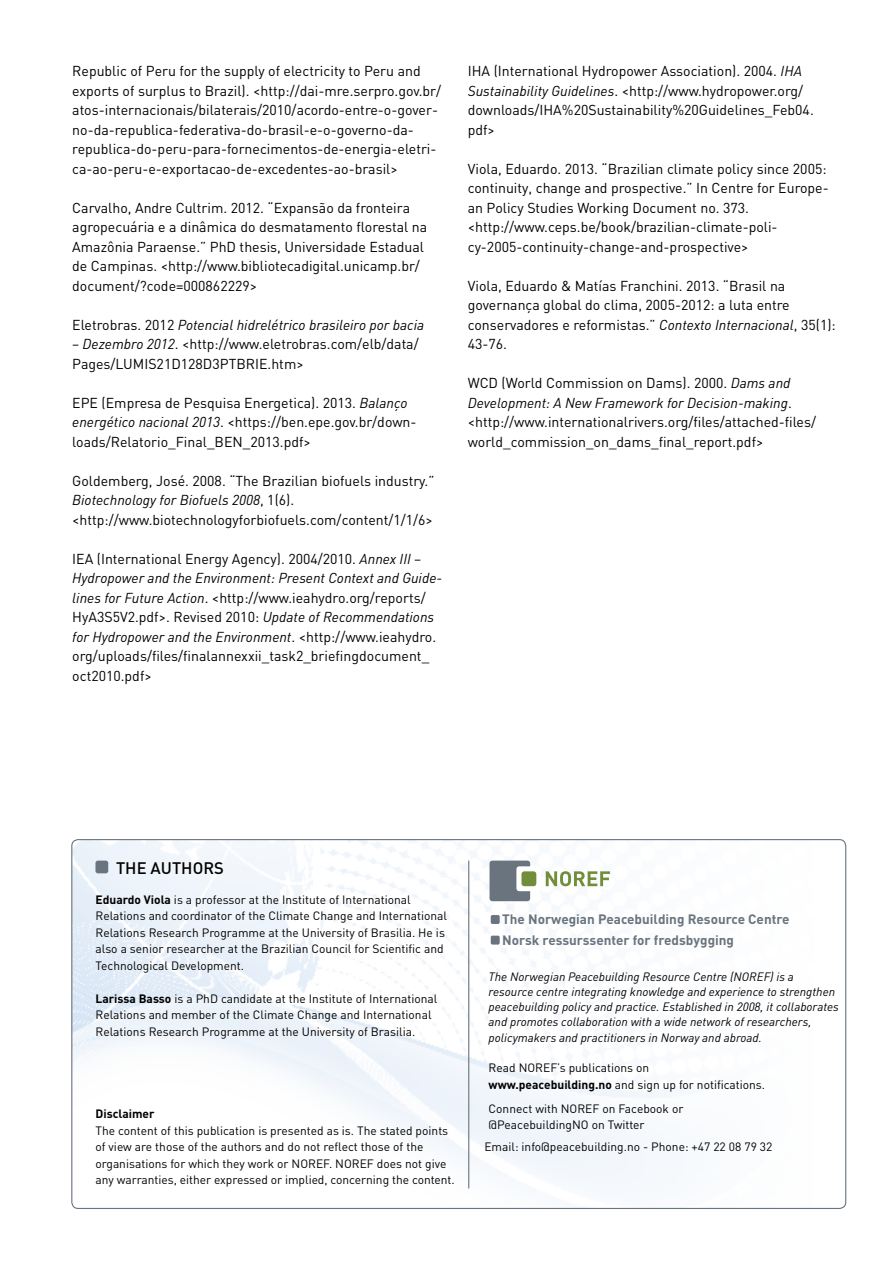
<style>
.page{position:relative;width:893px;height:1263px;background:#fff}
.page>*{position:absolute;margin:0;border:0;box-sizing:border-box;transform-origin:0 0}
.t1{font:500 16.5px "DIN";color:#000}
.t2{font:14.25px/19.5px "DIN";color:#000}
.t3{font:italic 14.25px "DIN";color:#000}
.t4{font:700 13.5px/21px "DIN";color:#69747e}
.t5{font:12px/16.5px "DIN";color:#000}
.t6{font:italic 12px/15px "DIN";color:#000}
.t7{font:700 12px "DIN";color:#000}
.s1{font-style:normal}
.s2{font-style:italic}
.s3{font-weight:700}
</style>
<div class="page">
<img style="left:73px;top:840px;width:773px;height:368px">
<hr style="left:468px;top:860px;width:1px;height:328px;background:#69747e">
<div style="left:95px;top:860px;width:13px;height:13px;background:#69747e;border-radius:2px"></div>
<svg style="left:546px;top:871px;width:64px;height:15px"></svg>
<div style="left:489px;top:860px;width:41px;height:41px;background:#69747e;border-radius:3px"></div>
<div style="left:516px;top:866px;width:25px;height:25px;background:#fff;border-radius:3px"></div>
<div style="left:521px;top:871px;width:15px;height:15px;background:#738e3a;border-radius:3px"></div>
<div style="left:491px;top:915px;width:9px;height:9px;background:#69747e;border-radius:2px"></div>
<div style="left:491px;top:936px;width:9px;height:8px;background:#69747e;border-radius:2px"></div>
<p class="t2" style="left:72px;top:61px;width:370px">Republic of Peru for the supply of electricity to Peru and exports of surplus to Brazil). &lt;http://dai-mre.serpro.gov.br/ atos-internacionais/bilaterais/2010/acordo-entre-o-gover&shy;no-da-republica-federativa-do-brasil-e-o-governo-da&shy;republica-do-peru-para-fornecimentos-de-energia-eletri&shy;ca-ao-peru-e-exportacao-de-excedentes-ao-brasil&gt;</p>
<p class="t2" style="left:72px;top:197px;width:356px">Carvalho, Andre Cultrim. 2012. “Expansão da fronteira agropecuária e a dinâmica do desmatamento florestal na Amazônia Paraense.” PhD thesis, Universidade Estadual de Campinas. &lt;http://www.bibliotecadigital.unicamp.br/ document/?code=000862229&gt;</p>
<p class="t3" style="left:72px;top:316px;width:353px"><span class="s1">Eletrobras. 2012</span> Potencial hidrelétrico brasileiro por bacia</p>
<p class="t2" style="left:72px;top:334px;width:348px"><span class="s2">– Dezembro 2012</span>. &lt;http://www.eletrobras.com/elb/data/<br>Pages/LUMIS21D128D3PTBRIE.htm&gt;</p>
<p class="t2" style="left:72px;top:392px;width:346px">EPE (Empresa de Pesquisa Energetica). 2013. <span class="s2">Balanço energético nacional 2013</span>. &lt;https://ben.epe.gov.br/down&shy;loads/Relatorio_Final_BEN_2013.pdf&gt;</p>
<p class="t2" style="left:72px;top:470px;width:364px">Goldemberg, José. 2008. “The Brazilian biofuels industry.”<br><span class="s2">Biotechnology for Biofuels 2008</span>, 1(6). &lt;http://www.biotechnologyforbiofuels.com/content/1/1/6&gt;</p>
<p class="t2" style="left:72px;top:548px;width:371px">IEA (International Energy Agency). 2004/2010. <span class="s2">Annex III – Hydropower and the Environment: Present Context and Guide&shy;lines for Future Action</span>. &lt;http://www.ieahydro.org/reports/ HyA3S5V2.pdf&gt;. Revised 2010: <span class="s2">Update of Recommendations for Hydropower and the Environment</span>. &lt;http://www.ieahydro. org/uploads/files/finalannexxii_task2_briefingdocument_ oct2010.pdf&gt;</p>
<p class="t2" style="left:468px;top:61px;width:348px">IHA (International Hydropower Association). 2004. <span class="s2">IHA Sustainability Guidelines</span>. &lt;http://www.hydropower.org/ downloads/IHA%20Sustainability%20Guidelines_Feb04. pdf&gt;</p>
<p class="t2" style="left:468px;top:158px;width:362px">Viola, Eduardo. 2013. “Brazilian climate policy since 2005: continuity, change and prospective.” In Centre for Europe&shy;an Policy Studies Working Document no. 373. &lt;http://www.ceps.be/book/brazilian-climate-poli&shy;cy-2005-continuity-change-and-prospective&gt;</p>
<p class="t2" style="left:468px;top:275px;width:369px">Viola, Eduardo &amp; Matías Franchini. 2013. “Brasil na governança global do clima, 2005-2012: a luta entre conservadores e reformistas.” <span class="s2">Contexto Internacional</span>, 35(1):<br>43-76.</p>
<p class="t2" style="left:468px;top:373px;width:350px">WCD (World Commission on Dams). 2000. <span class="s2">Dams and Development: A New Framework for Decision-making</span>. &lt;http://www.internationalrivers.org/files/attached-files/ world_commission_on_dams_final_report.pdf&gt;</p>
<p class="t1" style="left:116px;top:858px;width:109px">THE AUTHORS</p>
<p class="t5" style="left:95px;top:891px;width:353px"><span class="s3">Eduardo Viola</span> is a professor at the Institute of International Relations and coordinator of the Climate Change and International Relations Research Programme at the University of Brasilia. He is also a senior researcher at the Brazilian Council for Scientific and Technological Development.</p>
<p class="t5" style="left:95px;top:990px;width:343px"><span class="s3">Larissa Basso</span> is a PhD candidate at the Institute of International<br>Relations and member of the Climate Change and International<br>Relations Research Programme at the University of Brasilia.</p>
<p class="t7" style="left:95px;top:1106px;width:61px">Disclaimer</p>
<p class="t5" style="left:95px;top:1122px;width:361px">The content of this publication is presented as is. The stated points of view are those of the authors and do not reflect those of the organisations for which they work or NOREF. NOREF does not give any warranties, either expressed or implied, concerning the content.</p>
<p class="t4" style="left:502px;top:908px;width:289px">The Norwegian Peacebuilding Resource Centre<br>Norsk ressurssenter for fredsbygging</p>
<p class="t6" style="left:489px;top:968px;width:352px">The Norwegian Peacebuilding Resource Centre (NOREF) is a resource centre integrating knowledge and experience to strengthen peacebuilding policy and practice. Established in 2008, it collaborates and promotes collaboration with a wide network of researchers,</p>
<p class="t6" style="left:489px;top:1030px;width:275px">policymakers and practitioners in Norway and abroad.</p>
<p class="t5" style="left:489px;top:1059px;width:278px">Read NOREF’s publications on <span class="s3">www.peacebuilding.no</span> and sign up for notifications.</p>
<p class="t5" style="left:489px;top:1100px;width:196px">Connect with NOREF on Facebook or @PeacebuildingNO on Twitter</p>
<p class="t5" style="left:484px;top:1138px;width:290px">Email: info@peacebuilding.no - Phone: +47 22 08 79 32</p>
</div>
